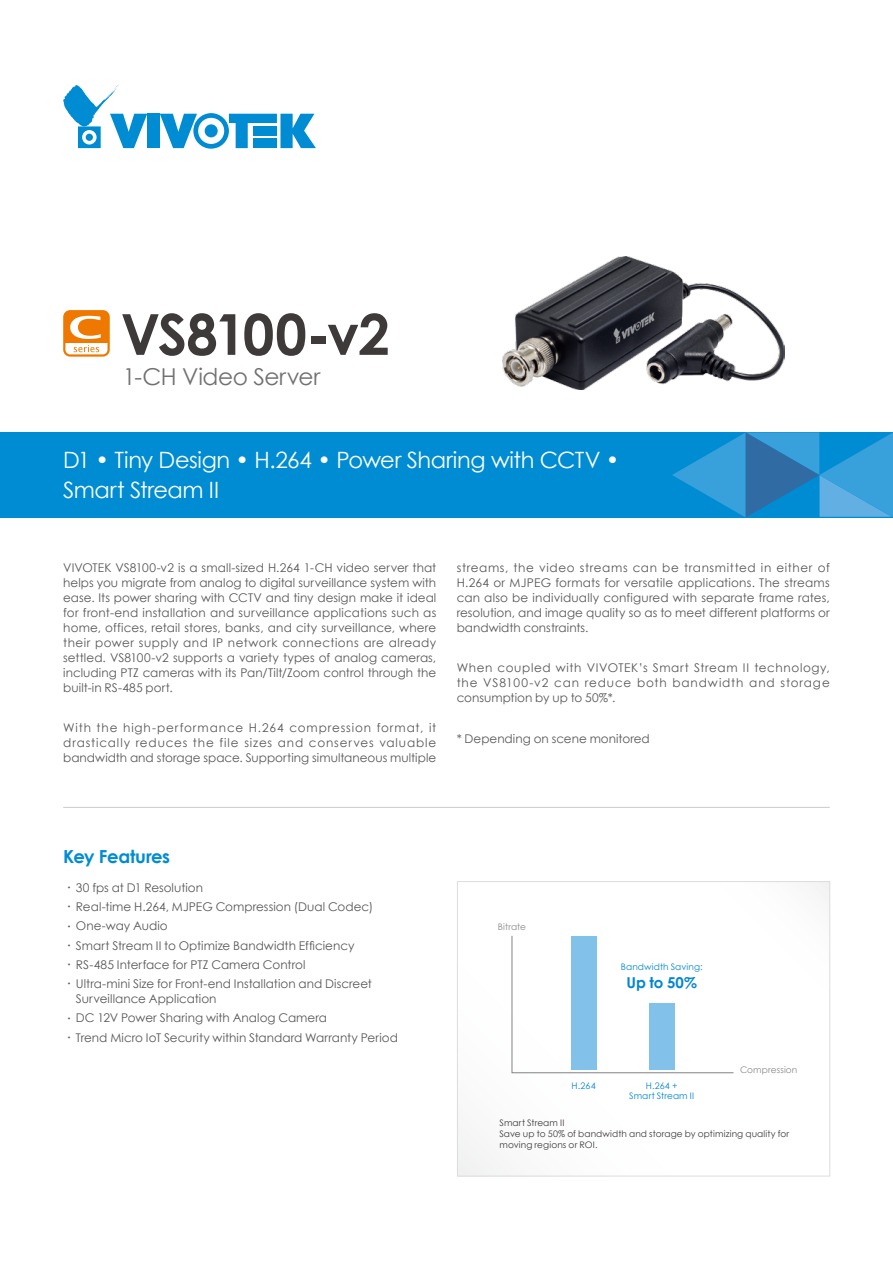
<style>
.page{position:relative;width:893px;height:1263px;background:#fff}
.page>*{position:absolute;margin:0;border:0;box-sizing:border-box;transform-origin:0 0}
.t1{font:700 56.55px "Century Gothic";letter-spacing:-.03em;color:#3e3a39}
.t2{font:23.25px "Century Gothic";letter-spacing:-.02em;color:#727171}
.t3{font:22.5px/30px "Century Gothic";letter-spacing:-.015em;color:#fff}
.t4{font:700 18px "Century Gothic";letter-spacing:-.02em;color:#008cd3}
.t5{font:700 15px "Century Gothic";color:#0086d1}
.t6{font:12px/15px "Century Gothic";color:#595757;text-align:justify}
.t7{font:9px/10.8px "Century Gothic";letter-spacing:.01em;color:#3e3a39}
.t8{font:9px/10.8px "Century Gothic";letter-spacing:.01em;color:#0086d1;text-align:center}
.t9{font:9px "Century Gothic";letter-spacing:.01em;color:#898989}
.s1{font-family:"Adobe Ming Std";font-weight:300}
</style>
<div class="page">
<div style="left:0;top:432px;width:893px;height:85px;background:#008cd3"></div>
<svg style="left:672px;top:432px;width:221px;height:85px"></svg>
<img style="left:502px;top:256px;width:282px;height:133px">
<hr style="left:63px;top:807px;width:767px;height:1px;background:#c9caca">
<div style="left:147px;top:114px;width:13px;height:34px;background:#008cd3"></div>
<svg style="left:160px;top:113px;width:156px;height:36px"></svg>
<svg style="left:63px;top:85px;width:84px;height:63px"></svg>
<div style="left:86px;top:134px;width:7px;height:7px;background:#008cd3;border-radius:50%"></div>
<svg style="left:63px;top:310px;width:47px;height:47px"></svg>
<svg style="left:511px;top:935px;width:223px;height:139px"></svg>
<div style="left:571px;top:936px;width:25px;height:133px;background:#82c1ea"></div>
<div style="left:649px;top:1003px;width:25px;height:66px;background:#82c1ea"></div>
<div style="left:457px;top:881px;width:373px;height:295px;border:1px solid #dcdddd"></div>
<h1 class="t1" style="left:121px;top:291px;width:271px">VS8100-v2</h1>
<h2 class="t2" style="left:123px;top:361px;width:199px">1-CH Video Server</h2>
<h3 class="t3" style="left:63px;top:445px;width:558px">D1 • Tiny Design • H.264 • Power Sharing with CCTV •<br>Smart Stream II</h3>
<p class="t6" style="left:63px;top:560px;width:375px">VIVOTEK VS8100-v2 is a small-sized H.264 1-CH video server that helps you migrate from analog to digital surveillance system with ease. Its power sharing with CCTV and tiny design make it ideal for front-end installation and surveillance applications such as home, offices, retail stores, banks, and city surveillance, where their power supply and IP network connections are already settled. VS8100-v2 supports a variety types of analog cameras, including PTZ cameras with its Pan/Tilt/Zoom control through the built-in RS-485 port.</p>
<p class="t6" style="left:63px;top:720px;width:375px">With the high-performance H.264 compression format, it drastically reduces the file sizes and conserves valuable bandwidth and storage space. Supporting simultaneous multiple</p>
<p class="t6" style="left:457px;top:560px;width:375px">streams, the video streams can be transmitted in either of H.264 or MJPEG formats for versatile applications. The streams can also be individually configured with separate frame rates, resolution, and image quality so as to meet different platforms or bandwidth constraints.</p>
<p class="t6" style="left:457px;top:660px;width:375px">When coupled with VIVOTEK’s Smart Stream II technology, the VS8100-v2 can reduce both bandwidth and storage consumption by up to 50%*.</p>
<p class="t6" style="left:457px;top:731px;width:195px">* Depending on scene monitored</p>
<h3 class="t4" style="left:63px;top:843px;width:109px">Key Features</h3>
<p class="t6" style="left:63px;top:880px;width:141px"><span class="s1">•</span> 30 fps at D1 Resolution</p>
<p class="t6" style="left:63px;top:899px;width:311px"><span class="s1">•</span> Real-time H.264, MJPEG Compression (Dual Codec)</p>
<p class="t6" style="left:63px;top:918px;width:106px"><span class="s1">•</span> One-way Audio</p>
<p class="t6" style="left:63px;top:937px;width:293px"><span class="s1">•</span> Smart Stream II to Optimize Bandwidth Efficiency</p>
<p class="t6" style="left:63px;top:957px;width:244px"><span class="s1">•</span> RS-485 Interface for PTZ Camera Control</p>
<p class="t6" style="left:76px;top:976px;width:297px;text-indent:-13px"><span class="s1">•</span> Ultra-mini Size for Front-end Installation and Discreet<br>Surveillance Application</p>
<p class="t6" style="left:63px;top:1010px;width:265px"><span class="s1">•</span> DC 12V Power Sharing with Analog Camera</p>
<p class="t6" style="left:63px;top:1029px;width:336px"><span class="s1">•</span> Trend Micro IoT Security within Standard Warranty Period</p>
<p class="t9" style="left:498px;top:920px;width:29px">Bitrate</p>
<p class="t8" style="left:621px;top:961px;width:83px">Bandwidth Saving:</p>
<p class="t5" style="left:626px;top:971px;width:72px">Up to 50%</p>
<p class="t8" style="left:572px;top:1080px;width:26px">H.264</p>
<p class="t8" style="left:629px;top:1080px;width:66px">H.264 +<br>Smart Stream II</p>
<p class="t9" style="left:740px;top:1063px;width:59px">Compression</p>
<p class="t7" style="left:499px;top:1117px;width:291px">Smart Stream II<br>Save up to 50% of bandwidth and storage by optimizing quality for moving regions or ROI.</p>
</div>
